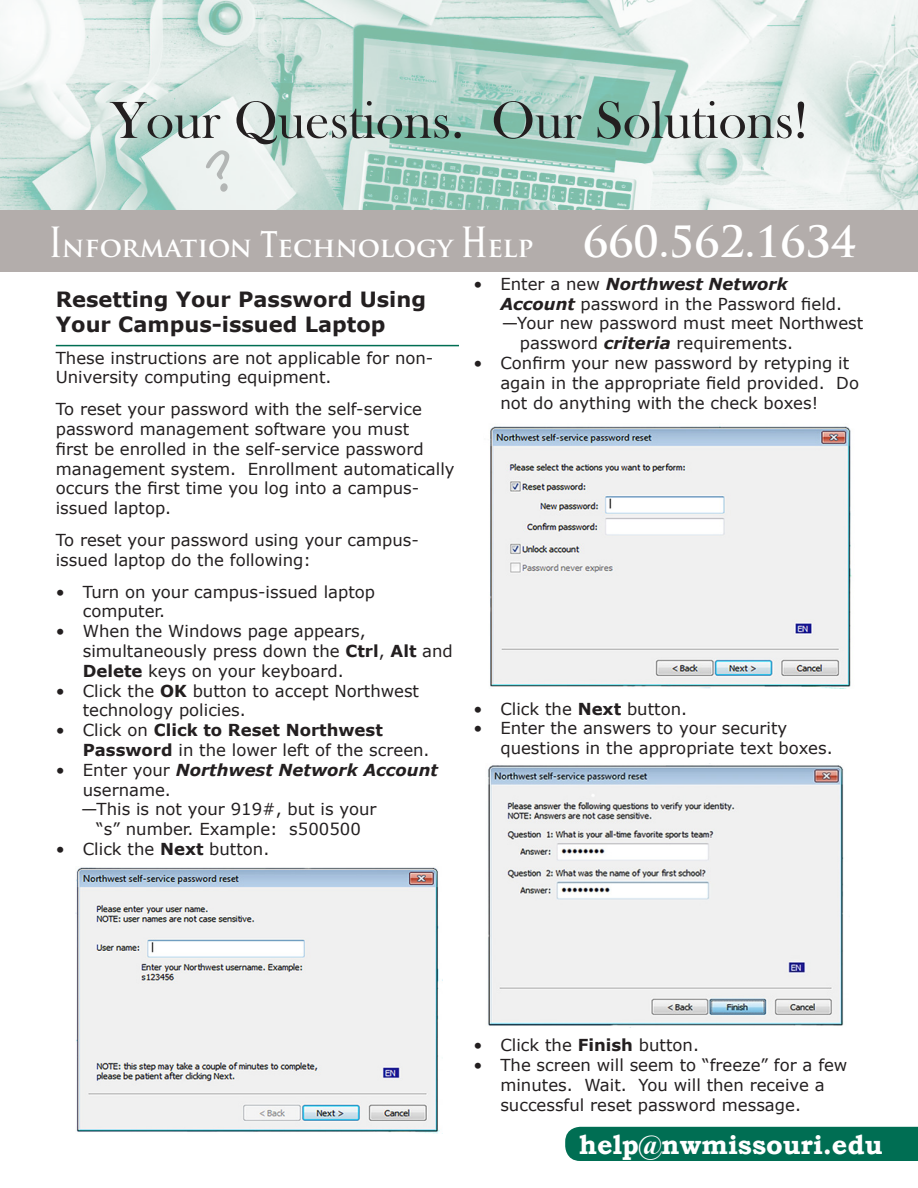
<style>
.page{position:relative;width:918px;height:1188px;background:#fff}
.page>*{position:absolute;margin:0;border:0;box-sizing:border-box;transform-origin:0 0}
.t1{font:54px "Bask Old Face";color:#231f20}
.t2{font:700 27px "Trajan Pro";color:#fff}
.t3{font:700 27px "Bookman Old Style";color:#fff}
.t4{font:700 21px/25.2px "Verdana";color:#231f20}
.t5{font:16.5px/19.8px "Verdana";color:#231f20}
.t6{font:italic 700 16.5px/19.8px "Verdana";color:#231f20}
.s1{font-size:40.5px}
.s2{font-size:42px}
.s3{font-weight:700}
.s4{font-weight:400;font-style:normal}
.s5{font-weight:700;font-style:italic}
</style>
<div class="page">
<img style="left:0;top:0;width:918px;height:211px">
<div style="left:0;top:211px;width:918px;height:61px;background:#b3adab"></div>
<div style="left:565px;top:1127px;width:353px;height:34px;background:#006e53"></div>
<img style="left:75px;top:867px;width:365px;height:267px">
<img style="left:490px;top:426px;width:362px;height:262px">
<img style="left:488px;top:765px;width:356px;height:261px">
<hr style="left:56px;top:345px;width:403px;height:1px;background:#006e53">
<div style="left:202px;top:148px;width:41px;height:46px;background:#edf3f1"></div>
<h1 class="t1" style="left:111px;top:90px;width:699px">Your Questions. Our Solutions!</h1>
<h2 class="t2" style="left:50px;top:230px;width:808px"><span class="s1">I</span>nformation <span class="s1">t</span>echnology <span class="s1">H</span>elp <span class="s2">660.562.1634</span></h2>
<p class="t4" style="left:56px;top:286px;width:372px">Resetting Your Password Using<br>Your Campus-issued Laptop</p>
<p class="t5" style="left:56px;top:348px;width:379px">These instructions are not applicable for non-<br>University computing equipment.</p>
<p class="t5" style="left:56px;top:399px;width:400px">To reset your password with the self-service password management software you must<br>first be enrolled in the self-service password management system. Enrollment automatically occurs the first time you log into a campus&shy;issued laptop.</p>
<p class="t5" style="left:56px;top:530px;width:365px">To reset your password using your campus&shy;issued laptop do the following:</p>
<p class="t5" style="left:83px;top:582px;width:294px;text-indent:-27px">• Turn on your campus-issued laptop computer.</p>
<p class="t5" style="left:83px;top:621px;width:372px;text-indent:-27px">• When the Windows page appears, simultaneously press down the <span class="s3">Ctrl</span>, <span class="s3">Alt</span> and<br><span class="s3">Delete</span> keys on your keyboard.</p>
<p class="t5" style="left:83px;top:681px;width:338px;text-indent:-27px">• Click the <span class="s3">OK</span> button to accept Northwest technology policies.</p>
<p class="t5" style="left:83px;top:720px;width:348px;text-indent:-27px">• Click on <span class="s3">Click to Reset Northwest<br>Password</span> in the lower left of the screen.</p>
<p class="t6" style="left:83px;top:760px;width:357px;text-indent:-27px"><span class="s4">• Enter your</span> Northwest Network Account <span class="s4">username.</span></p>
<p class="t5" style="left:81px;top:799px;width:297px">—This is not your 919#, but is your</p>
<p class="t5" style="left:96px;top:819px;width:266px">“s” number. Example: s500500</p>
<p class="t5" style="left:56px;top:839px;width:215px">• Click the <span class="s3">Next</span> button.</p>
<p class="t5" style="left:500px;top:274px;width:343px;text-indent:-27px">• Enter a new <span class="s5">Northwest Network<br>Account</span> password in the Password field.</p>
<p class="t5" style="left:502px;top:313px;width:363px">—Your new password must meet Northwest</p>
<p class="t5" style="left:520px;top:333px;width:275px">password <span class="s5">criteria</span> requirements.</p>
<p class="t5" style="left:500px;top:353px;width:360px;text-indent:-27px">• Confirm your new password by retyping it again in the appropriate field provided. Do not do anything with the check boxes!</p>
<p class="t5" style="left:473px;top:699px;width:215px">• Click the <span class="s3">Next</span> button.</p>
<p class="t5" style="left:500px;top:718px;width:334px;text-indent:-27px">• Enter the answers to your security questions in the appropriate text boxes.</p>
<p class="t5" style="left:473px;top:1035px;width:227px">• Click the <span class="s3">Finish</span> button.</p>
<p class="t5" style="left:500px;top:1055px;width:349px;text-indent:-27px">• The screen will seem to “freeze” for a few minutes. Wait. You will then receive a successful reset password message.</p>
<p class="t3" style="left:579px;top:1125px;width:306px">help@nwmissouri.edu</p>
</div>
